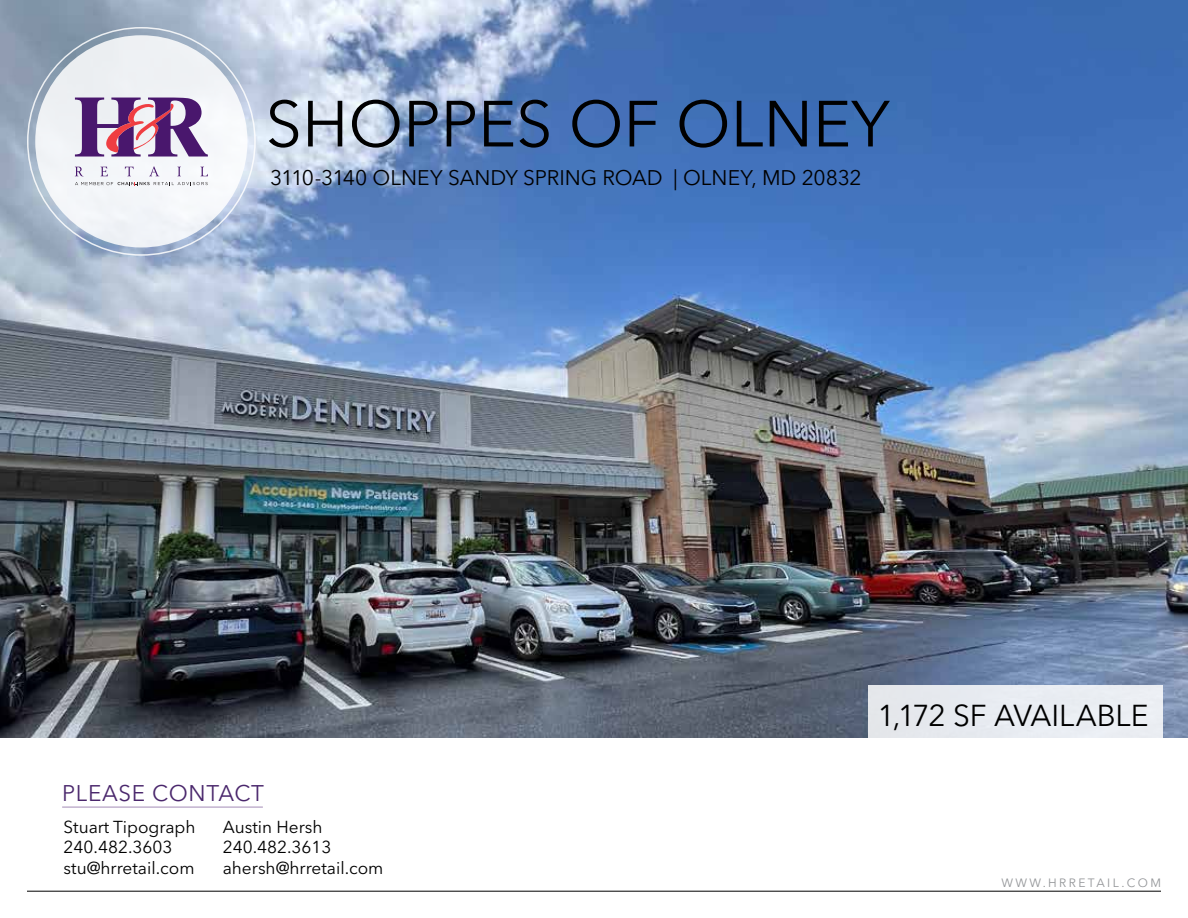
<style>
.page{position:relative;width:1188px;height:918px;background:#fff}
.page>*{position:absolute;margin:0;border:0;box-sizing:border-box;transform-origin:0 0}
.t1{font:64.5px "Avenir Next LT Pro";color:#000}
.t2{font:30px "Avenir Next LT Pro";letter-spacing:-.01em;color:#000}
.t3{font:22.5px "Avenir Next LT Pro";letter-spacing:.03em;color:#4a276c}
.t4{font:21px "Avenir Next LT Pro";color:#000}
.t5{font:17.25px/20.7px "Avenir Next LT Pro";color:#000}
.t6{font:12px "Avenir Next LT Pro";letter-spacing:.2em;color:#939598}
</style>
<div class="page">
<hr style="left:62px;top:807px;width:201px;height:1px;background:#a48bb6">
<img style="left:0;top:0;width:1188px;height:738px">
<div style="left:868px;top:686px;width:294px;height:60px;background:linear-gradient(to bottom,#e3e7ed,#f3f5f8)"></div>
<hr style="left:27px;top:891px;width:1134px;height:1px;background:#000">
<svg style="left:27px;top:27px;width:229px;height:229px;fill:#eef0f4"></svg>
<svg style="left:75px;top:182px;width:133px;height:4px"></svg>
<svg style="left:75px;top:167px;width:9px;height:9px"></svg>
<svg style="left:101px;top:167px;width:7px;height:9px"></svg>
<svg style="left:125px;top:167px;width:9px;height:9px"></svg>
<svg style="left:149px;top:166px;width:10px;height:10px"></svg>
<svg style="left:177px;top:167px;width:4px;height:9px"></svg>
<svg style="left:201px;top:167px;width:7px;height:9px"></svg>
<svg style="left:75px;top:98px;width:133px;height:59px"></svg>
<h1 class="t1" style="left:266px;top:86px;width:626px">SHOPPES OF OLNEY</h1>
<p class="t4" style="left:270px;top:165px;width:593px">3110-3140 OLNEY SANDY SPRING ROAD | OLNEY, MD 20832</p>
<h3 class="t3" style="left:62px;top:780px;width:203px">PLEASE CONTACT</h3>
<p class="t5" style="left:64px;top:816px;width:133px">Stuart Tipograph<br>240.482.3603 stu@hrretail.com</p>
<p class="t5" style="left:223px;top:816px;width:162px">Austin Hersh<br>240.482.3613 ahersh@hrretail.com</p>
<h2 class="t2" style="left:878px;top:698px;width:273px">1,172 SF AVAILABLE</h2>
<p class="t6" style="left:1001px;top:875px;width:161px">WWW.HRRETAIL.COM</p>
</div>
